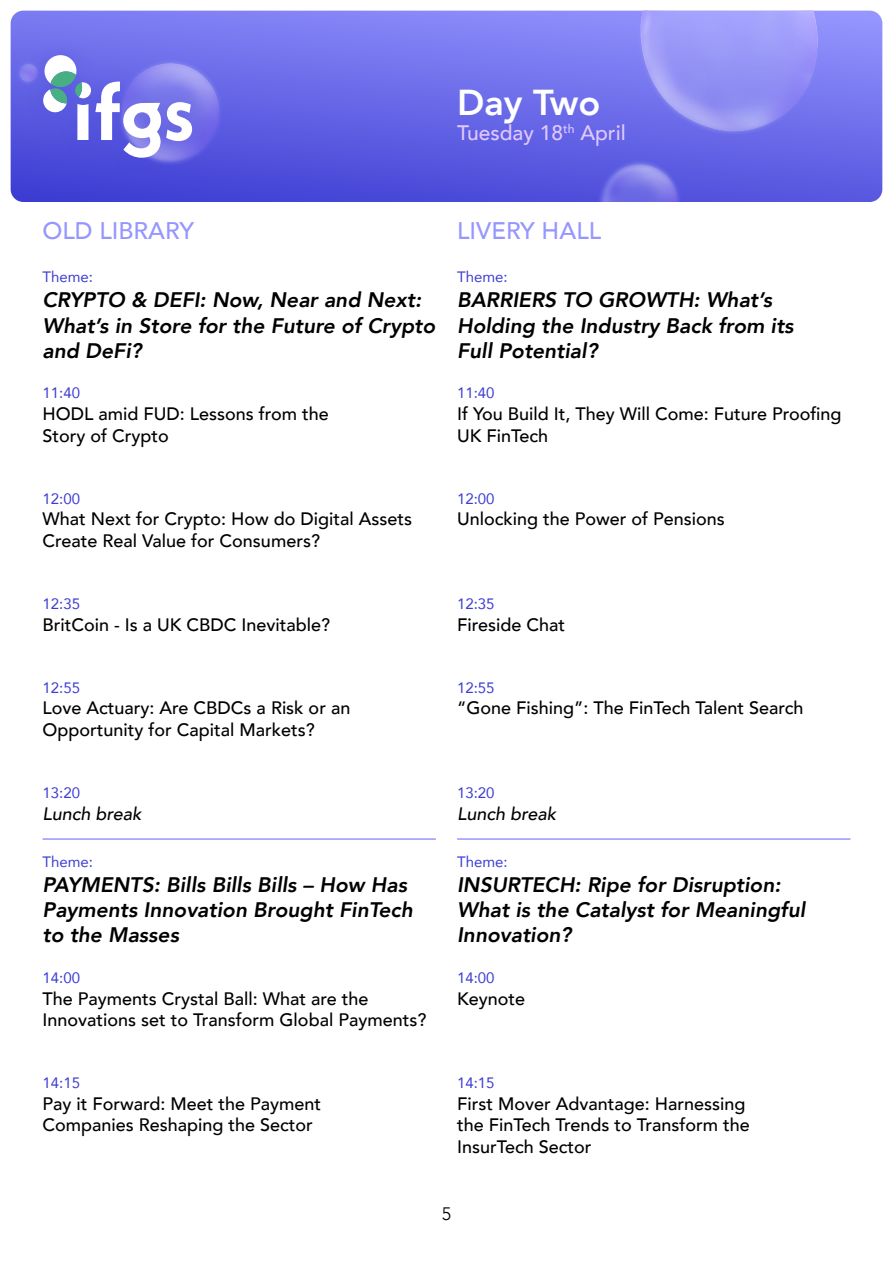
<style>
.page{position:relative;width:893px;height:1263px;background:#fff}
.page>*{position:absolute;margin:0;border:0;box-sizing:border-box;transform-origin:0 0}
.t1{font:800 36px "Avenir";color:#fff}
.t2{font:500 24px "Avenir";color:#9696ff}
.t3{font:italic 800 21px/25.2px "Avenir";color:#000}
.t4{font:500 21px "Avenir";color:#e1c8ff}
.t5{font:500 18px/21.6px "Avenir";color:#000}
.t6{font:italic 500 18px "Avenir";color:#000}
.t7{font:300 18px "Avenir";color:#000}
.t8{font:15px "Avenir";color:#3c3cd2}
</style>
<div class="page">
<img style="left:11px;top:11px;width:871px;height:191px">
<div style="left:25px;top:37px;width:185px;height:139px;background:#3c3cd2;opacity:.25"></div>
<svg style="left:43px;top:54px;width:149px;height:104px"></svg>
<hr style="left:457px;top:838px;width:393px;height:2px;background:#9696ff">
<hr style="left:43px;top:838px;width:393px;height:2px;background:#9696ff">
<h1 class="t1" style="left:457px;top:75px;width:145px">Day Two</h1>
<p class="t4" style="left:457px;top:115px;width:170px">Tuesday 18<sup>th</sup> April</p>
<h2 class="t2" style="left:43px;top:210px;width:153px">OLD LIBRARY</h2>
<h2 class="t2" style="left:457px;top:210px;width:146px">LIVERY HALL</h2>
<p class="t8" style="left:43px;top:265px;width:52px">Theme:</p>
<p class="t3" style="left:43px;top:288px;width:394px">CRYPTO &amp; DEFI: Now, Near and Next:<br>What’s in Store for the Future of Crypto and DeFi?</p>
<p class="t8" style="left:43px;top:381px;width:39px">11:40</p>
<p class="t5" style="left:43px;top:402px;width:288px">HODL amid FUD: Lessons from the<br>Story of Crypto</p>
<p class="t8" style="left:43px;top:486px;width:39px">12:00</p>
<p class="t5" style="left:43px;top:507px;width:371px">What Next for Crypto: How do Digital Assets<br>Create Real Value for Consumers?</p>
<p class="t8" style="left:43px;top:592px;width:39px">12:35</p>
<p class="t5" style="left:43px;top:613px;width:289px">BritCoin - Is a UK CBDC Inevitable?</p>
<p class="t8" style="left:43px;top:675px;width:39px">12:55</p>
<p class="t5" style="left:43px;top:696px;width:309px">Love Actuary: Are CBDCs a Risk or an<br>Opportunity for Capital Markets?</p>
<p class="t8" style="left:43px;top:781px;width:39px">13:20</p>
<p class="t6" style="left:43px;top:803px;width:101px">Lunch break</p>
<p class="t8" style="left:43px;top:849px;width:52px">Theme:</p>
<p class="t3" style="left:43px;top:872px;width:372px">PAYMENTS: Bills Bills Bills – How Has<br>Payments Innovation Brought FinTech to the Masses</p>
<p class="t8" style="left:43px;top:966px;width:39px">14:00</p>
<p class="t5" style="left:43px;top:986px;width:385px">The Payments Crystal Ball: What are the<br>Innovations set to Transform Global Payments?</p>
<p class="t8" style="left:43px;top:1071px;width:39px">14:15</p>
<p class="t5" style="left:43px;top:1092px;width:280px">Pay it Forward: Meet the Payment<br>Companies Reshaping the Sector</p>
<p class="t8" style="left:457px;top:265px;width:52px">Theme:</p>
<p class="t3" style="left:457px;top:288px;width:338px">BARRIERS TO GROWTH: What’s<br>Holding the Industry Back from its<br>Full Potential?</p>
<p class="t8" style="left:457px;top:381px;width:39px">11:40</p>
<p class="t5" style="left:457px;top:402px;width:386px">If You Build It, They Will Come: Future Proofing<br>UK FinTech</p>
<p class="t8" style="left:457px;top:486px;width:39px">12:00</p>
<p class="t5" style="left:457px;top:507px;width:269px">Unlocking the Power of Pensions</p>
<p class="t8" style="left:457px;top:592px;width:39px">12:35</p>
<p class="t5" style="left:457px;top:613px;width:109px">Fireside Chat</p>
<p class="t8" style="left:457px;top:675px;width:39px">12:55</p>
<p class="t5" style="left:457px;top:696px;width:348px">“Gone Fishing”: The FinTech Talent Search</p>
<p class="t8" style="left:457px;top:781px;width:39px">13:20</p>
<p class="t6" style="left:457px;top:803px;width:101px">Lunch break</p>
<p class="t8" style="left:457px;top:849px;width:52px">Theme:</p>
<p class="t3" style="left:457px;top:872px;width:350px">INSURTECH: Ripe for Disruption:<br>What is the Catalyst for Meaningful<br>Innovation?</p>
<p class="t8" style="left:457px;top:966px;width:39px">14:00</p>
<p class="t5" style="left:457px;top:986px;width:70px">Keynote</p>
<p class="t8" style="left:457px;top:1071px;width:39px">14:15</p>
<p class="t5" style="left:457px;top:1092px;width:294px">First Mover Advantage: Harnessing the FinTech Trends to Transform the<br>InsurTech Sector</p>
<p class="t7" style="left:442px;top:1203px;width:11px">5</p>
</div>
